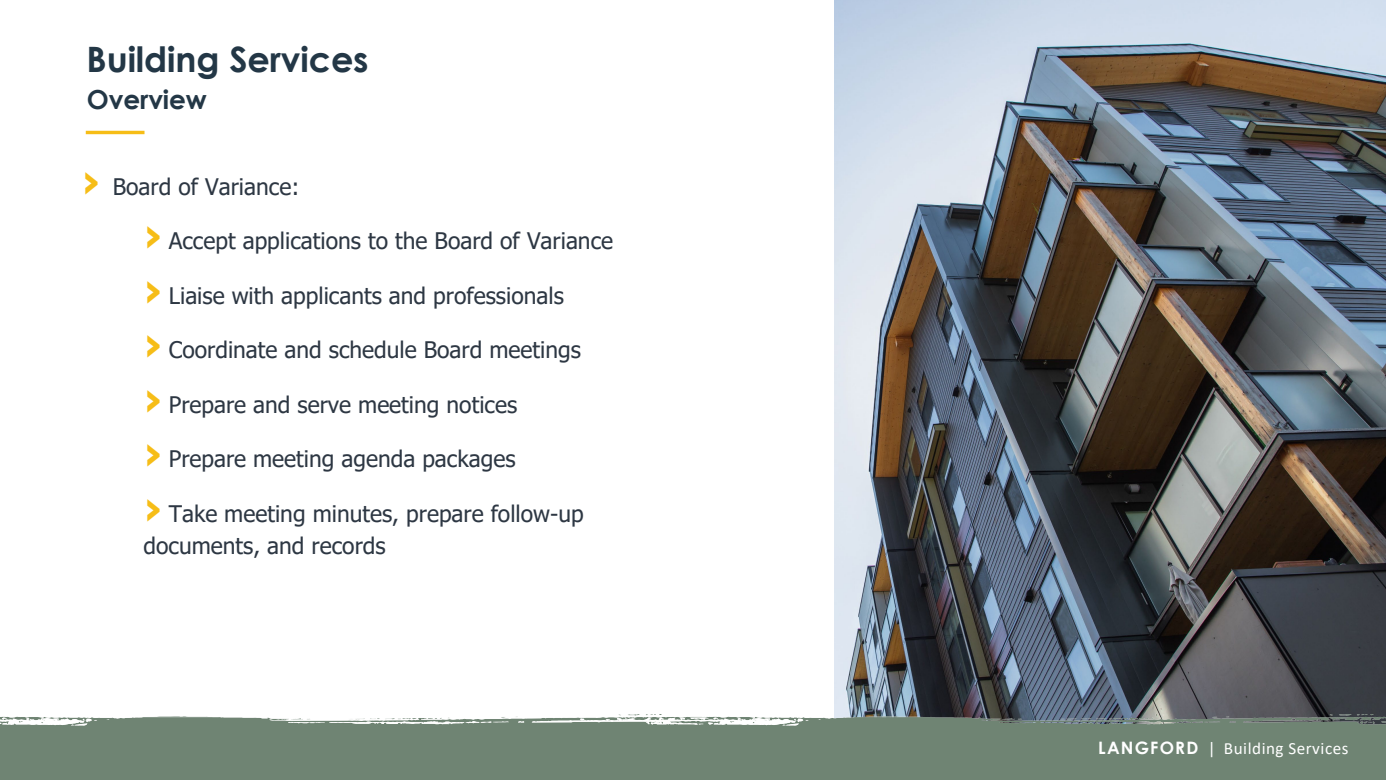
<style>
.page{position:relative;width:1386px;height:780px;background:#fff}
.page>*{position:absolute;margin:0;border:0;box-sizing:border-box;transform-origin:0 0}
.t1{font:700 35px "Century Gothic";letter-spacing:-.005em;color:#233746}
.t2{font:700 26.25px "Century Gothic";letter-spacing:-.005em;color:#233746}
.t3{font:22.75px/31.8px "Tahoma";color:#2d3743}
.t4{font:17.15px "Calibri";letter-spacing:.03em;color:#fff}
.s1{font-weight:700;font-size:44.62px;color:#f6bd17}
.s2{font-family:"Century Gothic";font-weight:700}
</style>
<div class="page">
<img style="left:834px;top:0;width:551px;height:714px">
<hr style="left:86px;top:131px;width:58px;height:3px;background:#f6bd17">
<img style="left:0;top:714px;width:1385px;height:65px">
<h2 class="t1" style="left:87px;top:32px;width:283px">Building Services</h2>
<p class="t2" style="left:87px;top:80px;width:122px">Overview</p>
<p class="t3" style="left:81px;top:172px;width:219px"><span class="s1">›</span> Board of Variance:</p>
<p class="t3" style="left:143px;top:226px;width:471px"><span class="s1">›</span> Accept applications to the Board of Variance</p>
<p class="t3" style="left:143px;top:281px;width:422px"><span class="s1">›</span> Liaise with applicants and professionals</p>
<p class="t3" style="left:143px;top:335px;width:439px"><span class="s1">›</span> Coordinate and schedule Board meetings</p>
<p class="t3" style="left:143px;top:390px;width:375px"><span class="s1">›</span> Prepare and serve meeting notices</p>
<p class="t3" style="left:143px;top:444px;width:373px"><span class="s1">›</span> Prepare meeting agenda packages</p>
<p class="t3" style="left:143px;top:498px;width:442px"><span class="s1">›</span> Take meeting minutes, prepare follow-up documents, and records</p>
<p class="t4" style="left:1098px;top:735px;width:252px"><span class="s2">LANGFORD</span> | Building Services</p>
</div>
